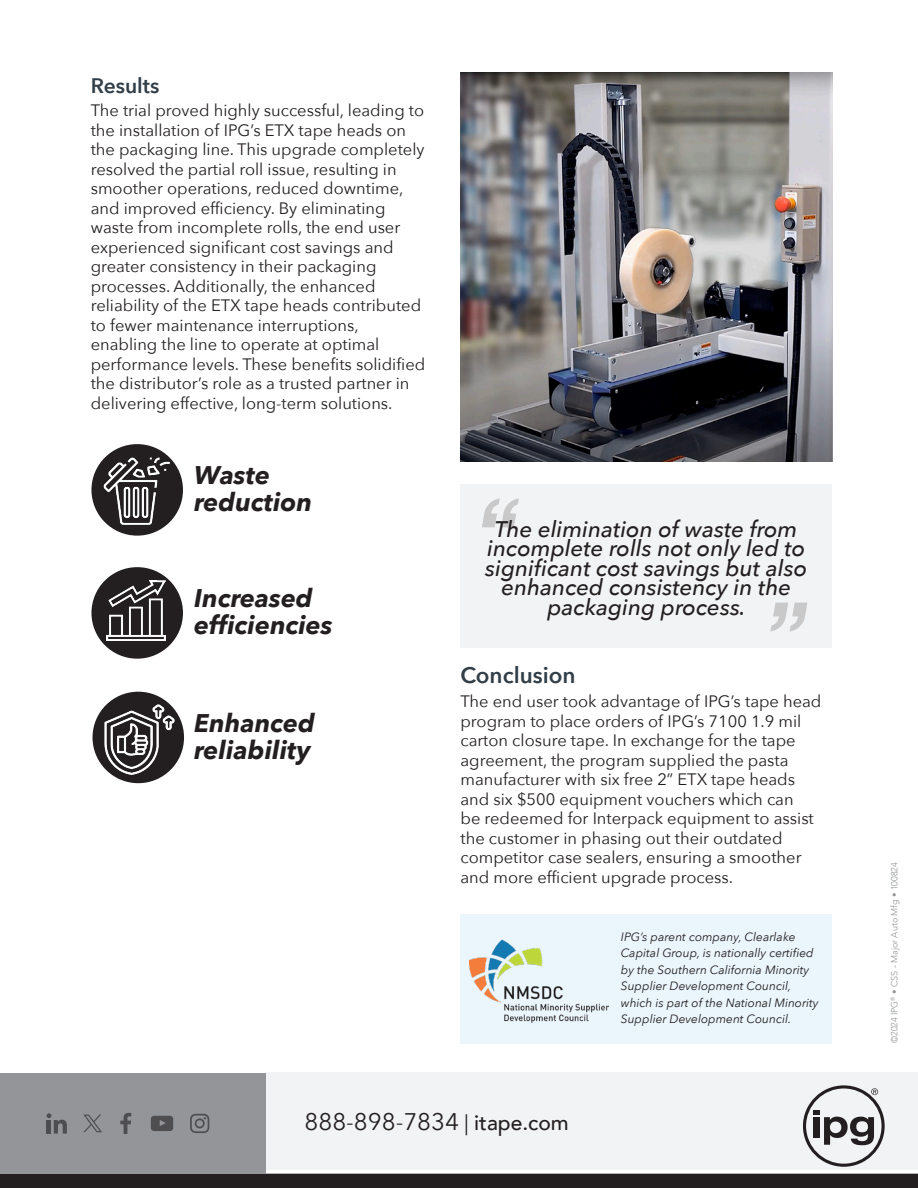
<style>
.page{position:relative;width:918px;height:1188px;background:#fff}
.page>*{position:absolute;margin:0;border:0;box-sizing:border-box;transform-origin:0 0}
.t1{font:italic 700 25.5px "Avenir Next";color:#231f20}
.t2{font:24px "Avenir Next";color:#231f20}
.t3{font:italic 500 22.5px/19.5px "Avenir Next";color:#231f20;text-align:center}
.t4{font:600 22.5px "Avenir Next";color:#313e48}
.t5{font:600 21px "Avenir Next";color:#313e48}
.t6{font:16.5px/19.5px "Avenir Next";color:#231f20}
.t7{font:italic 12px/16.5px "Avenir Next";color:#231f20}
.t8{font:300 9px "Avenir";color:#939598}
.s1{font-size:21px}
.s2{font-family:"Avenir";font-weight:500;font-size:21px}
</style>
<div class="page">
<div style="left:460px;top:484px;width:372px;height:164px;background:#f2f3f4"></div>
<div style="left:264px;top:1072px;width:654px;height:98px;background:#f2f3f4"></div>
<hr style="left:262px;top:1070px;width:3px;height:104px;background:#fff">
<div style="left:0;top:1174px;width:918px;height:14px;background:#231f20"></div>
<svg style="left:265px;top:1170px;width:653px;height:4px"></svg>
<svg style="left:482px;top:498px;width:37px;height:29px"></svg>
<svg style="left:770px;top:603px;width:38px;height:28px"></svg>
<div style="left:0;top:1073px;width:265px;height:101px;background:#939598"></div>
<svg style="left:120px;top:1113px;width:11px;height:21px"></svg>
<svg style="left:47px;top:1113px;width:20px;height:21px"></svg>
<svg style="left:151px;top:1116px;width:22px;height:15px"></svg>
<svg style="left:190px;top:1114px;width:19px;height:19px"></svg>
<svg style="left:83px;top:1115px;width:19px;height:17px"></svg>
<div style="left:91px;top:444px;width:92px;height:92px;background:#231f20;border-radius:50%"></div>
<img style="left:91px;top:567px;width:92px;height:92px;border-radius:46px">
<div style="left:93px;top:692px;width:91px;height:91px;background:#231f20;border-radius:50%"></div>
<svg style="left:803px;top:1085px;width:82px;height:82px"></svg>
<img style="left:100px;top:456px;width:71px;height:71px">
<img style="left:106px;top:581px;width:60px;height:59px">
<img style="left:103px;top:703px;width:73px;height:73px">
<img style="left:460px;top:72px;width:372px;height:265px">
<svg style="left:460px;top:337px;width:372px;height:125px;background:#535359"></svg>
<div style="left:460px;top:914px;width:372px;height:129px;background:#eaf6fc"></div>
<img style="left:470px;top:939px;width:140px;height:84px">
<p class="t5" style="left:91px;top:67px;width:70px">Results</p>
<p class="t6" style="left:91px;top:100px;width:336px">The trial proved highly successful, leading to the installation of IPG’s ETX tape heads on the packaging line. This upgrade completely resolved the partial roll issue, resulting in smoother operations, reduced downtime, and improved efficiency. By eliminating waste from incomplete rolls, the end user experienced significant cost savings and greater consistency in their packaging processes. Additionally, the enhanced reliability of the ETX tape heads contributed to fewer maintenance interruptions, enabling the line to operate at optimal performance levels. These benefits solidified the distributor’s role as a trusted partner in delivering effective, long-term solutions.</p>
<p class="t1" style="left:194px;top:453px;width:77px">Waste</p>
<p class="t1" style="left:194px;top:480px;width:119px">reduction</p>
<p class="t1" style="left:194px;top:576px;width:120px">Increased</p>
<p class="t1" style="left:194px;top:603px;width:140px">efficiencies</p>
<p class="t1" style="left:194px;top:702px;width:122px">Enhanced</p>
<p class="t1" style="left:194px;top:729px;width:118px">reliability</p>
<p class="t3" style="left:485px;top:519px;width:324px">The elimination of waste from incomplete rolls not only led to significant cost savings but also enhanced consistency in the packaging process.</p>
<p class="t4" style="left:460px;top:656px;width:117px">Conclusion</p>
<p class="t6" style="left:460px;top:691px;width:362px">The end user took advantage of IPG’s tape head program to place orders of IPG’s 7100 1.9 mil carton closure tape. In exchange for the tape agreement, the program supplied the pasta manufacturer with six free 2” ETX tape heads and six $500 equipment vouchers which can<br>be redeemed for Interpack equipment to assist the customer in phasing out their outdated competitor case sealers, ensuring a smoother and more efficient upgrade process.</p>
<p class="t7" style="left:621px;top:928px;width:199px">IPG’s parent company, Clearlake Capital Group, is nationally certified by the Southern California Minority Supplier Development Council, which is part of the National Minority Supplier Development Council.</p>
<p class="t2" style="left:304px;top:1102px;width:266px">888-898-7834 <span class="s1">|</span> <span class="s2">itape.com</span></p>
<p class="t8" style="left:889px;top:1043px;width:182px;rotate:-90deg">©2024 IPG<sup>®</sup> • CSS - Major Auto Mfg • 100824</p>
</div>
